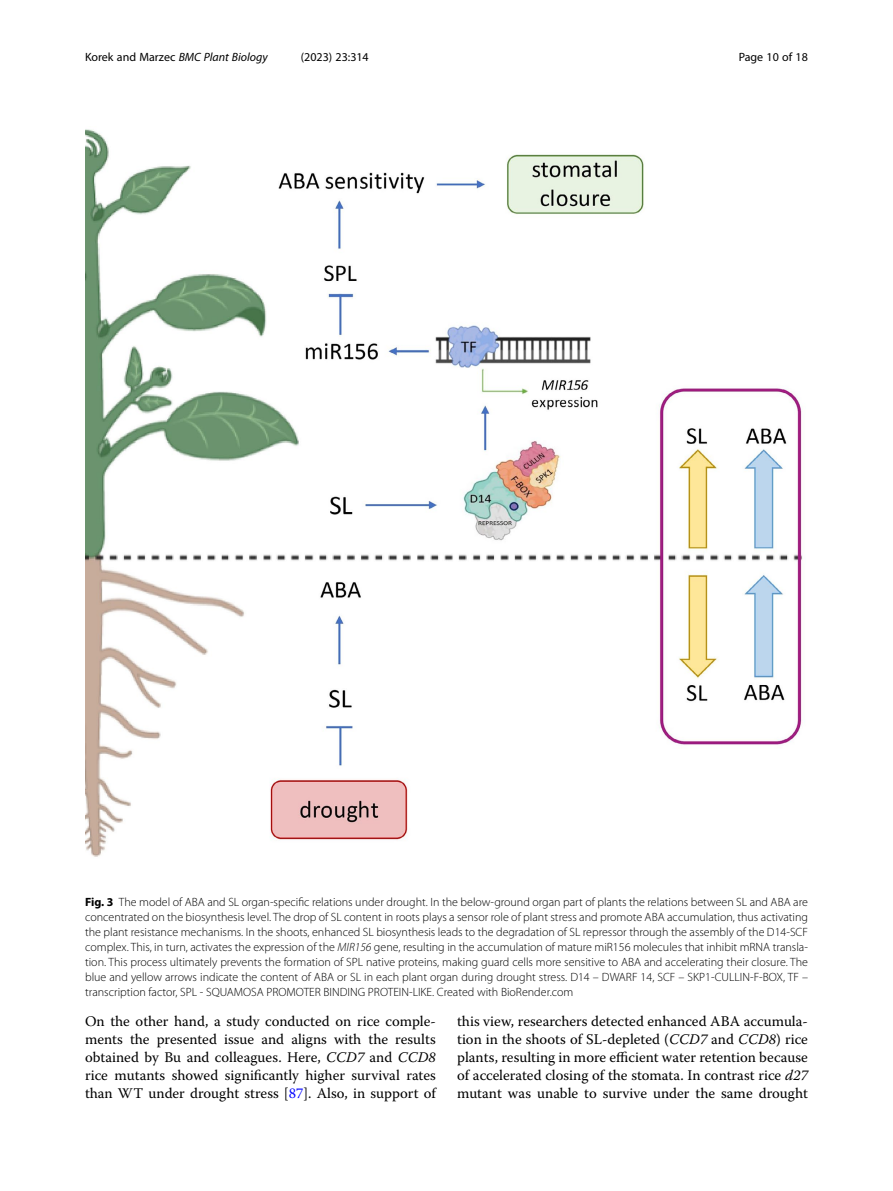
<style>
.page{position:relative;width:893px;height:1191px;background:#fff}
.page>*{position:absolute;margin:0;border:0;box-sizing:border-box;transform-origin:0 0}
.Body_Text_Indent{font:14.7px/18px "Warnock Pro";color:#000;text-align:justify}
.Figure_Caption{font:300 12px/15px "Myriad Pro";color:#000;text-align:justify}
.t1{font:italic 12px "Myriad Pro";color:#000}
.t2{font:12px "Myriad Pro";color:#000}
.s1{font-style:normal}
.s2{font-weight:700}
.s3{font-style:italic}
.s4{color:#00f}
</style>
<div class="page">
<img style="left:85px;top:129px;width:718px;height:728px">
<p class="t1" style="left:85px;top:50px;width:184px"><span class="s1">Korek and Marzec</span> BMC Plant Biology</p>
<p class="t2" style="left:301px;top:50px;width:70px">(2023) 23:314</p>
<p class="t2" style="left:739px;top:50px;width:71px">Page 10 of 18</p>
<p class="Figure_Caption" style="left:85px;top:895px;width:724px"><span class="s2">Fig. 3</span> The model of ABA and SL organ-specific relations under drought. In the below-ground organ part of plants the relations between SL and ABA are concentrated on the biosynthesis level. The drop of SL content in roots plays a sensor role of plant stress and promote ABA accumulation, thus activating the plant resistance mechanisms. In the shoots, enhanced SL biosynthesis leads to the degradation of SL repressor through the assembly of the D14-SCF complex. This, in turn, activates the expression of the <span class="s3">MIR156</span> gene, resulting in the accumulation of mature miR156 molecules that inhibit mRNA transla&shy;tion. This process ultimately prevents the formation of SPL native proteins, making guard cells more sensitive to ABA and accelerating their closure. The blue and yellow arrows indicate the content of ABA or SL in each plant organ during drought stress. D14 – DWARF 14, SCF – SKP1-CULLIN-F-BOX, TF – transcription factor, SPL - SQUAMOSA PROMOTER BINDING PROTEIN-LIKE. Created with BioRender.com</p>
<p class="Body_Text_Indent" style="left:85px;top:1012px;width:352px">On the other hand, a study conducted on rice comple&shy;ments the presented issue and aligns with the results obtained by Bu and colleagues. Here, <span class="s3">CCD7</span> and <span class="s3">CCD8 </span>rice mutants showed significantly higher survival rates than WT under drought stress [<span class="s4">87</span>]. Also, in support of</p>
<p class="Body_Text_Indent" style="left:457px;top:1012px;width:352px">this view, researchers detected enhanced ABA accumula&shy;tion in the shoots of SL-depleted (<span class="s3">CCD7</span> and <span class="s3">CCD8</span>) rice plants, resulting in more efficient water retention because of accelerated closing of the stomata. In contrast rice <span class="s3">d27 </span>mutant was unable to survive under the same drought</p>
</div>
